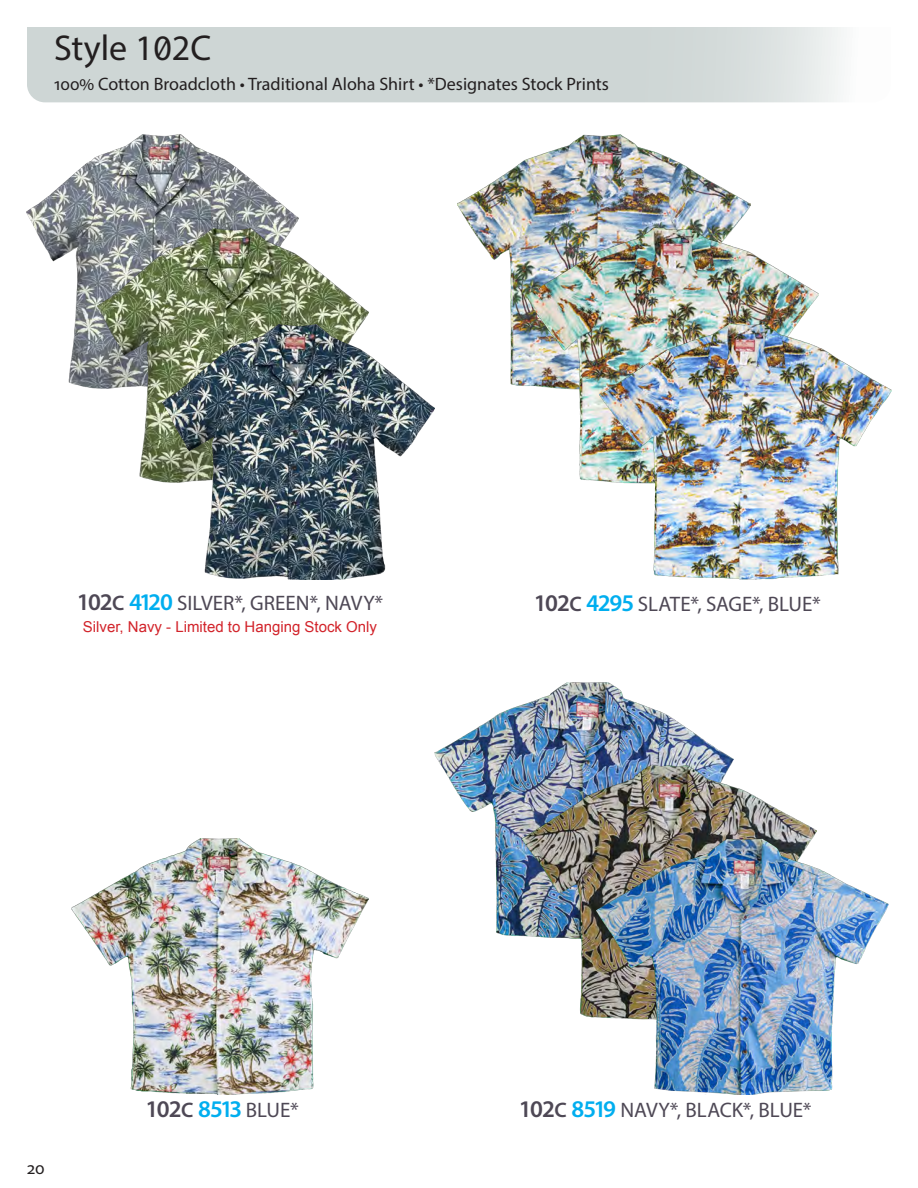
<style>
.page{position:relative;width:918px;height:1188px;background:#fff}
.page>*{position:absolute;margin:0;border:0;box-sizing:border-box;transform-origin:0 0}
.t1{font:36px "Myriad Pro";color:#231f20}
.t2{font:21px "Myriad Pro";letter-spacing:-.005em;color:#4e4855}
.t3{font:18px "Myriad Pro";color:#231f20}
.t4{font:15px "Arial";color:#d2232a}
.s1{font-weight:600;font-size:24px}
.s2{font-weight:600}
.s3{font-weight:600;font-size:24px;color:#00aeef}
</style>
<div class="page">
<svg style="left:27px;top:27px;width:817px;height:75px;background:#d1d8d7"></svg>
<img style="left:27px;top:134px;width:272px;height:255px">
<img style="left:97px;top:228px;width:272px;height:254px">
<img style="left:163px;top:324px;width:272px;height:256px">
<img style="left:457px;top:134px;width:293px;height:252px">
<img style="left:526px;top:228px;width:292px;height:253px">
<img style="left:600px;top:324px;width:292px;height:255px">
<img style="left:435px;top:683px;width:299px;height:253px">
<img style="left:522px;top:765px;width:294px;height:253px">
<img style="left:596px;top:839px;width:292px;height:255px">
<img style="left:71px;top:839px;width:297px;height:255px">
<h1 class="t1" style="left:54px;top:26px;width:159px">Style 102C</h1>
<p class="t3" style="left:54px;top:72px;width:557px">100% Cotton Broadcloth • Traditional Aloha Shirt • *Designates Stock Prints</p>
<p class="t2" style="left:77px;top:590px;width:308px"><span class="s1">102</span><span class="s2">C</span> <span class="s3">4120</span> SILVER*, GREEN*, NAVY*</p>
<p class="t4" style="left:83px;top:617px;width:296px">Silver, Navy - Limited to Hanging Stock Only</p>
<p class="t2" style="left:534px;top:591px;width:288px"><span class="s1">102</span><span class="s2">C</span> <span class="s3">4295</span> SLATE*, SAGE*, BLUE*</p>
<p class="t3" style="left:27px;top:1157px;width:19px">20</p>
<p class="t2" style="left:146px;top:1097px;width:155px"><span class="s1">102</span><span class="s2">C</span> <span class="s3">8513</span> BLUE*</p>
<p class="t2" style="left:519px;top:1097px;width:294px"><span class="s1">102</span><span class="s2">C</span> <span class="s3">8519</span> NAVY*, BLACK*, BLUE*</p>
</div>
